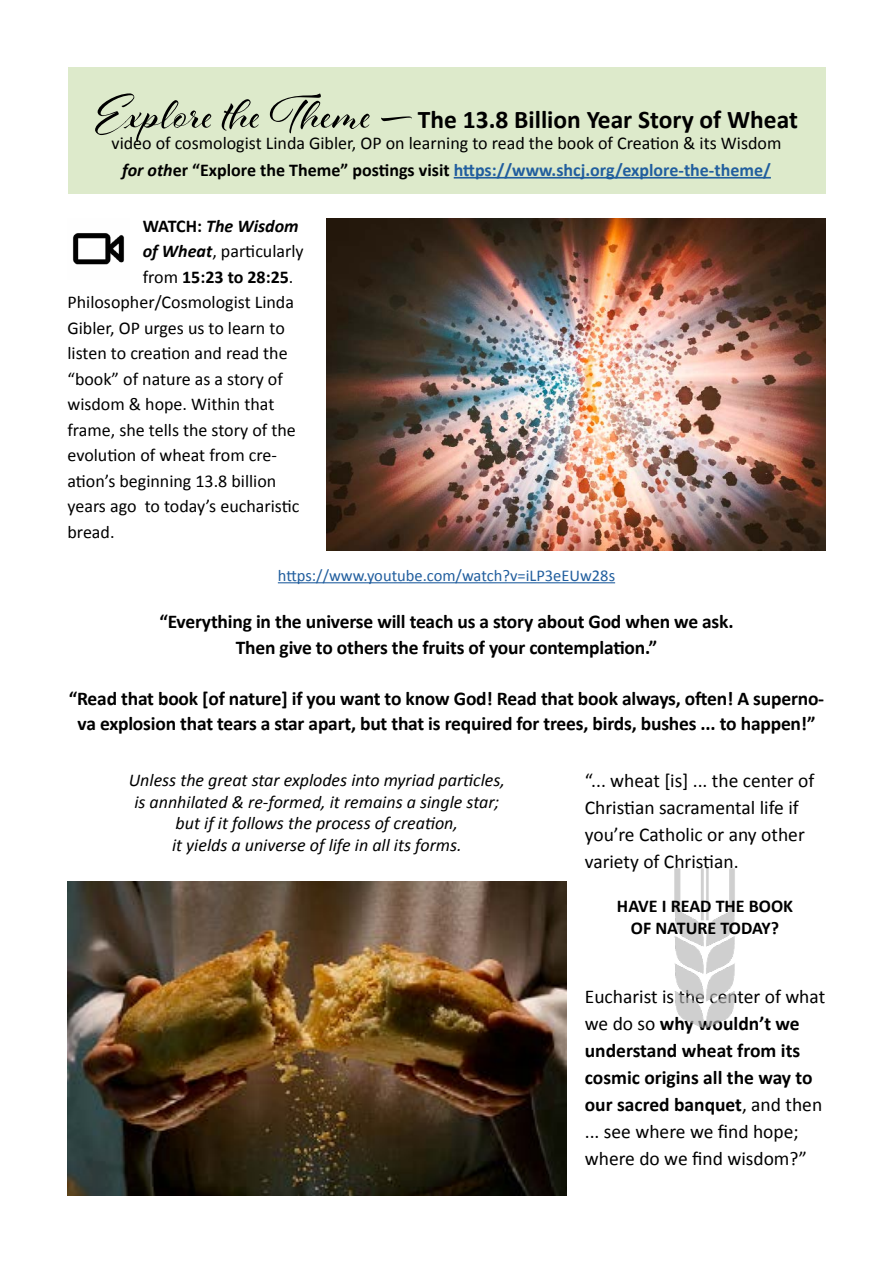
<style>
.page{position:relative;width:893px;height:1263px;background:#fff}
.page>*{position:absolute;margin:0;border:0;box-sizing:border-box;transform-origin:0 0}
.t1{font:700 25.5px "Calibri";color:#000}
.t2{font:700 19.5px/25.5px "Calibri";letter-spacing:-.01em;color:#000;text-align:center}
.t3{font:19.5px/27px "Calibri";color:#000}
.t4{font:18px/27px "Calibri";color:#000;text-align:center}
.t5{font:italic 18px/21.6px "Calibri";color:#000;text-align:center}
.t6{font:700 18px/21.6px "Calibri";color:#000;text-align:center}
.t7{font:italic 700 18px "Calibri";color:#000}
.t8{font:16.5px "Calibri";color:#215e9e}
.s1{font-family:"Al Fresco";font-weight:400;font-size:52.5px}
.s2{font-weight:700;font-style:italic}
.s3{font-weight:700}
.s4{font-weight:700;color:#215e9e}
.s5{font-style:normal}
.s6{font-weight:400}
</style>
<div class="page">
<hr style="left:278px;top:582px;width:337px;height:1px;background:#215e9e">
<img style="left:674px;top:868px;width:61px;height:159px">
<div style="left:68px;top:68px;width:757px;height:126px;background:#ddeacb"></div>
<hr style="left:454px;top:177px;width:317px;height:2px;background:#215e9e">
<img style="left:72px;top:233px;width:53px;height:32px">
<img style="left:68px;top:881px;width:498px;height:314px">
<img style="left:326px;top:218px;width:499px;height:333px">
<h1 class="t1" style="left:95px;top:103px;width:704px"><span class="s1">Explore the Theme —</span> The 13.8 Billion Year Story of Wheat</h1>
<p class="t4" style="left:112px;top:130px;width:671px">video of cosmologist Linda Gibler, OP on learning to read the book of Creation &amp; its Wisdom <span class="s2">for oth</span><span class="s3">er “Explore the Theme” postings visit</span> <span class="s4">https://www.shcj.org/explore-the-theme/</span></p>
<p class="t7" style="left:143px;top:214px;width:158px"><span class="s5">WATCH:</span> The Wisdom</p>
<p class="t4" style="left:143px;top:238px;width:162px"><span class="s2">of Wheat</span>, particularly</p>
<p class="t6" style="left:143px;top:266px;width:152px"><span class="s6">from</span> 15:23 to 28:25<span class="s6">.</span></p>
<p class="t4" style="left:68px;top:289px;width:228px">Philosopher/Cosmologist Linda</p>
<p class="t4" style="left:68px;top:314px;width:219px">Gibler, OP urges us to learn to</p>
<p class="t4" style="left:68px;top:340px;width:222px">listen to creation and read the</p>
<p class="t4" style="left:68px;top:365px;width:217px">“book” of nature as a story of</p>
<p class="t4" style="left:68px;top:391px;width:209px">wisdom &amp; hope. Within that</p>
<p class="t4" style="left:68px;top:416px;width:230px">frame, she tells the story of the</p>
<p class="t4" style="left:68px;top:442px;width:211px">evolution of wheat from cre-</p>
<p class="t4" style="left:68px;top:467px;width:210px">ation’s beginning 13.8 billion</p>
<p class="t4" style="left:68px;top:493px;width:233px">years ago to today’s eucharistic</p>
<p class="t4" style="left:68px;top:518px;width:49px">bread.</p>
<p class="t8" style="left:278px;top:565px;width:339px">https://www.youtube.com/watch?v=iLP3eEUw28s</p>
<p class="t2" style="left:160px;top:609px;width:576px">“Everything in the universe will teach us a story about God when we ask.<br>Then give to others the fruits of your contemplation.”</p>
<p class="t2" style="left:69px;top:685px;width:757px">“Read that book [of nature] if you want to know God! Read that book always, often! A superno&shy;va explosion that tears a star apart, but that is required for trees, birds, bushes ... to happen!”</p>
<p class="t5" style="left:129px;top:768px;width:378px">Unless the great star explodes into myriad particles, is annhilated &amp; re-formed, it remains a single star; but if it follows the process of creation,<br>it yields a universe of life in all its forms.</p>
<p class="t3" style="left:585px;top:767px;width:231px">“... wheat [is] ... the center of<br>Christian sacramental life if you’re Catholic or any other variety of Christian.</p>
<p class="t6" style="left:617px;top:895px;width:178px">HAVE I READ THE BOOK<br>OF NATURE TODAY?</p>
<p class="t3" style="left:585px;top:983px;width:242px">Eucharist is the center of what we do so <span class="s3">why wouldn’t we understand wheat from its cosmic origins all the way to our sacred banquet</span>, and then ... see where we find hope; where do we find wisdom?”</p>
</div>
